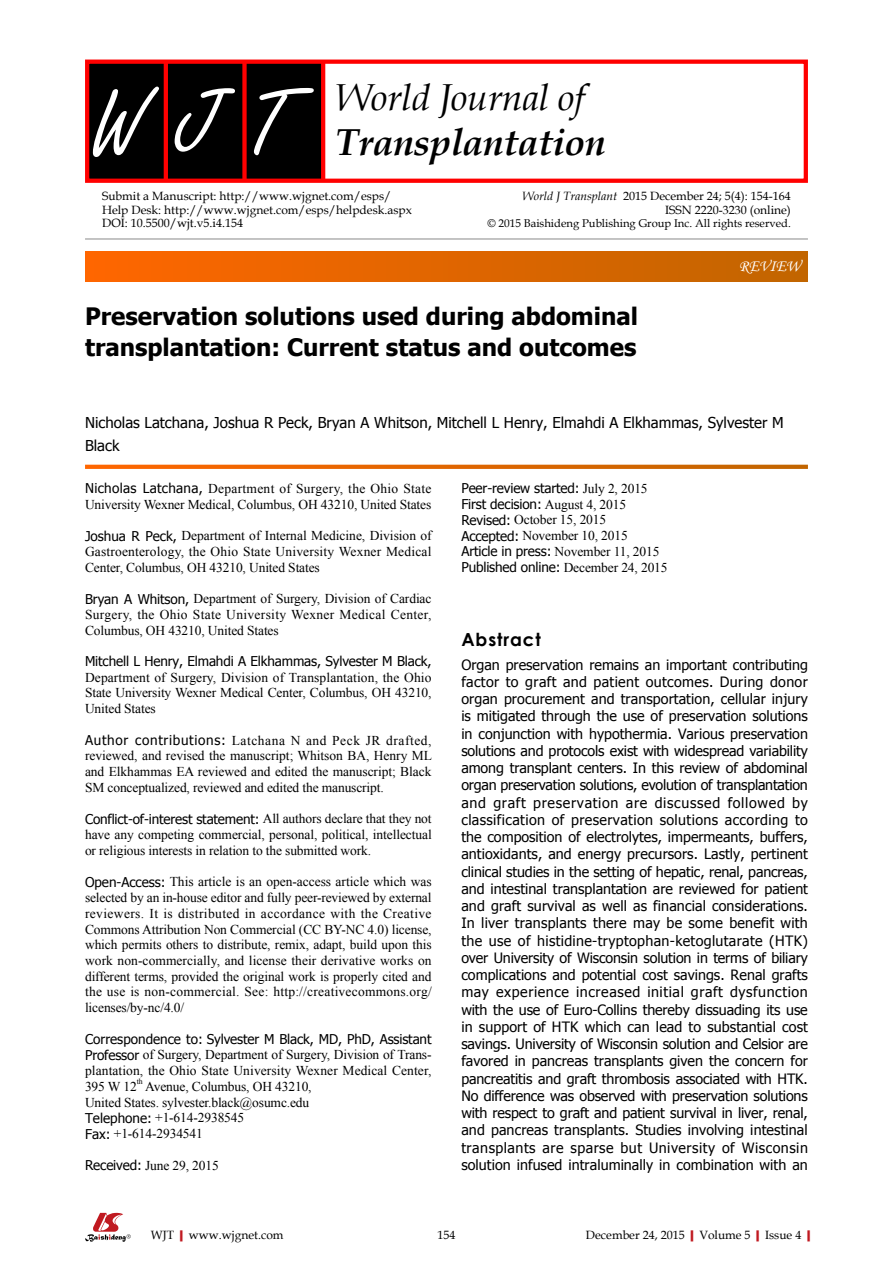
<style>
.page{position:relative;width:893px;height:1263px;background:#fff}
.page>*{position:absolute;margin:0;border:0;box-sizing:border-box;transform-origin:0 0}
.t1{font:97.5px "Freestyle Script";color:#fff}
.t2{font:italic 700 37.5px "Book Antiqua";letter-spacing:-.01em;color:#000}
.t3{font:italic 37.5px "Book Antiqua";letter-spacing:-.01em;color:#000}
.t4{font:700 24px/31.5px "Tahoma";color:#000}
.t5{font:700 18px "Century Gothic";letter-spacing:.05em;color:#000}
.t6{font:16.5px "Monotype Corsiva";color:#fff}
.t7{font:15px/22.5px "Tahoma";color:#000}
.t8{font:14.25px/17.2px "Tahoma";letter-spacing:.005em;color:#000;text-align:justify}
.t9{font:13.5px/15.8px "Times New Roman";letter-spacing:-.01em;color:#000;text-align:justify}
.t10{font:13.5px/15.8px "Tahoma";letter-spacing:-.01em;color:#000}
.t11{font:12px/13.5px "Book Antiqua";color:#000;text-align:right}
.t12{font:11.25px "Book Antiqua";color:#000}
.t13{font:7.8px "Times New Roman";color:#000}
.s1{font-style:italic}
.s2{font-family:"Tahoma"}
.s3{font-family:"Times New Roman"}
.s4{font-weight:700;color:#c01920}
</style>
<div class="page">
<div style="left:85px;top:252px;width:723px;height:29px;background:linear-gradient(to right,#f60,#c16500)"></div>
<hr style="left:85px;top:239px;width:723px;height:1px;background:#898989">
<svg style="left:85px;top:465px;width:723px;height:4px;background:#e06804"></svg>
<svg style="left:85px;top:1213px;width:46px;height:29px"></svg>
<div style="left:87px;top:61px;width:236px;height:121px;background:#000"></div>
<hr style="left:164px;top:61px;width:4px;height:121px;background:#f00">
<div style="left:242px;top:61px;width:5px;height:121px;background:#f00"></div>
<hr style="left:321px;top:61px;width:4px;height:121px;background:#f00">
<div style="left:85px;top:60px;width:723px;height:123px;border:4px solid #f00"></div>
<p class="t1" style="left:91px;top:71px;width:202px">WJT</p>
<p class="t3" style="left:336px;top:71px;width:250px">World Journal of</p>
<p class="t2" style="left:336px;top:116px;width:271px">Transplantation</p>
<p class="t11" style="left:102px;top:189px;width:311px;text-align:left">Submit a Manuscript: http://www.wjgnet.com/esps/<br>Help Desk: http://www.wjgnet.com/esps/helpdesk.aspx<br>DOI: 10.5500/wjt.v5.i4.154</p>
<p class="t11" style="left:522px;top:189px;width:270px"><span class="s1">World J Transplant</span> 2015 December 24; 5(4): 154-164<br>ISSN 2220-3230 (online)</p>
<p class="t12" style="left:487px;top:215px;width:305px">© 2015 Baishideng Publishing Group Inc. All rights reserved.</p>
<p class="t6" style="left:739px;top:256px;width:63px">REVIEW</p>
<p class="t4" style="left:85px;top:299px;width:555px">Preservation solutions used during abdominal transplantation: Current status and outcomes</p>
<p class="t7" style="left:85px;top:411px;width:700px">Nicholas Latchana, Joshua R Peck, Bryan A Whitson, Mitchell L Henry, Elmahdi A Elkhammas, Sylvester M<br>Black</p>
<p class="t9" style="left:85px;top:480px;width:348px"><span class="s2">Nicholas Latchana,</span> Department of Surgery, the Ohio State<br>University Wexner Medical, Columbus, OH 43210, United States</p>
<p class="t9" style="left:85px;top:527px;width:348px"><span class="s2">Joshua R Peck,</span> Department of Internal Medicine, Division of Gastroenterology, the Ohio State University Wexner Medical Center, Columbus, OH 43210, United States</p>
<p class="t9" style="left:85px;top:590px;width:348px"><span class="s2">Bryan A Whitson,</span> Department of Surgery, Division of Cardiac Surgery, the Ohio State University Wexner Medical Center, Columbus, OH 43210, United States</p>
<p class="t9" style="left:85px;top:654px;width:348px"><span class="s2">Mitchell L Henry, Elmahdi A Elkhammas, Sylvester M Black, </span>Department of Surgery, Division of Transplantation, the Ohio State University Wexner Medical Center, Columbus, OH 43210, United States</p>
<p class="t9" style="left:85px;top:732px;width:349px"><span class="s2">Author contributions:</span> Latchana N and Peck JR drafted, reviewed, and revised the manuscript; Whitson BA, Henry ML and Elkhammas EA reviewed and edited the manuscript; Black SM conceptualized, reviewed and edited the manuscript.</p>
<p class="t9" style="left:85px;top:811px;width:348px"><span class="s2">Conflict-of-interest statement:</span> All authors declare that they not have any competing commercial, personal, political, intellectual or religious interests in relation to the submitted work.</p>
<p class="t9" style="left:85px;top:874px;width:348px"><span class="s2">Open-Access:</span> This article is an open-access article which was selected by an in-house editor and fully peer-reviewed by external reviewers. It is distributed in accordance with the Creative Commons Attribution Non Commercial (CC BY-NC 4.0) license, which permits others to distribute, remix, adapt, build upon this work non-commercially, and license their derivative works on different terms, provided the original work is properly cited and the use is non-commercial. See: http://creativecommons.org/ licenses/by-nc/4.0/</p>
<p class="t9" style="left:85px;top:1031px;width:348px"><span class="s2">Correspondence to: Sylvester M Black, MD, PhD, Assistant Professor</span> of Surgery, Department of Surgery, Division of Trans&shy;plantation, the Ohio State University Wexner Medical Center, 395 W 12</p>
<p class="t13" style="left:137px;top:1076px;width:8px">th</p>
<p class="t9" style="left:85px;top:1078px;width:228px;text-align:left;text-indent:60px">Avenue, Columbus, OH 43210,<br>United States. sylvester.black@osumc.edu<br><span class="s2">Telephone:</span> +1-614-2938545<br><span class="s2">Fax:</span> +1-614-2934541</p>
<p class="t9" style="left:85px;top:1157px;width:135px"><span class="s2">Received:</span> June 29, 2015</p>
<p class="t10" style="left:461px;top:480px;width:208px">Peer-review started: <span class="s3">July 2, 2015<br></span>First decision: <span class="s3">August 4, 2015<br></span>Revised: <span class="s3">October 15, 2015<br></span>Accepted: <span class="s3">November 10, 2015<br></span>Article in press: <span class="s3">November 11, 2015<br></span>Published online: <span class="s3">December 24, 2015</span></p>
<p class="t5" style="left:461px;top:625px;width:81px">Abstract</p>
<p class="t8" style="left:461px;top:655px;width:348px">Organ preservation remains an important contributing factor to graft and patient outcomes. During donor organ procurement and transportation, cellular injury is mitigated through the use of preservation solutions in conjunction with hypothermia. Various preservation solutions and protocols exist with widespread variability among transplant centers. In this review of abdominal organ preservation solutions, evolution of transplantation and graft preservation are discussed followed by classification of preservation solutions according to the composition of electrolytes, impermeants, buffers, antioxidants, and energy precursors. Lastly, pertinent clinical studies in the setting of hepatic, renal, pancreas, and intestinal transplantation are reviewed for patient and graft survival as well as financial considerations.<br>In liver transplants there may be some benefit with the use of histidine-tryptophan-ketoglutarate (HTK) over University of Wisconsin solution in terms of biliary complications and potential cost savings. Renal grafts may experience increased initial graft dysfunction with the use of Euro-Collins thereby dissuading its use in support of HTK which can lead to substantial cost savings. University of Wisconsin solution and Celsior are favored in pancreas transplants given the concern for pancreatitis and graft thrombosis associated with HTK.<br>No difference was observed with preservation solutions with respect to graft and patient survival in liver, renal, and pancreas transplants. Studies involving intestinal transplants are sparse but University of Wisconsin solution infused intraluminally in combination with an</p>
<p class="t11" style="left:151px;top:1227px;width:134px">WJT<span class="s4">|</span>www.wjgnet.com</p>
<p class="t11" style="left:437px;top:1227px;width:19px">154</p>
<p class="t11" style="left:586px;top:1227px;width:231px">December 24, 2015<span class="s4">|</span>Volume 5<span class="s4">|</span>Issue 4<span class="s4">|</span></p>
</div>
